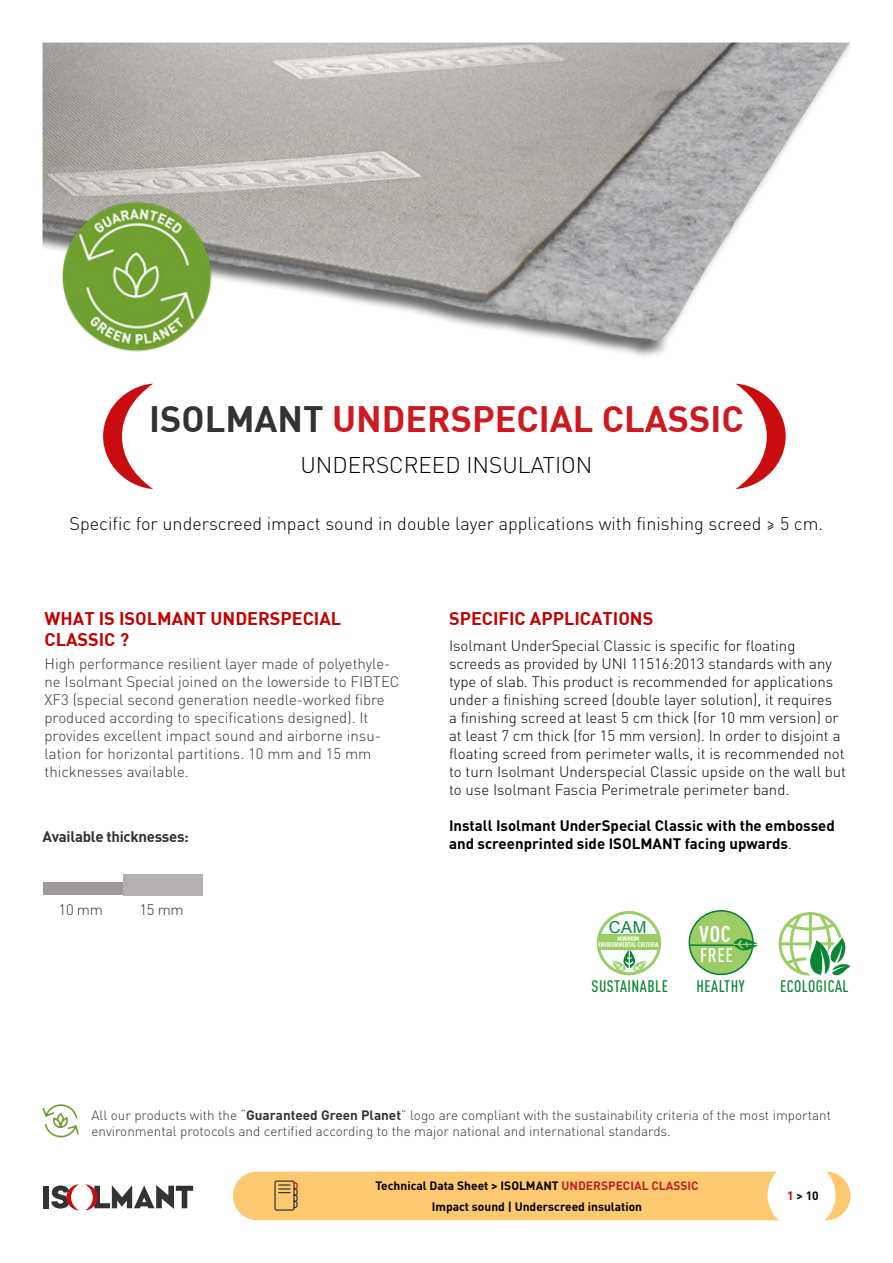
<style>
.page{position:relative;width:893px;height:1263px;background:#fff}
.page>*{position:absolute;margin:0;border:0;box-sizing:border-box;transform-origin:0 0}
.t1{font:36px "DIN Bold";color:#cd191f}
.t2{font:300 22.5px "DIN";color:#000}
.t3{font:700 22.5px "DIN Cond";color:#fff}
.t4{font:500 19.5px "DIN Cond";color:#fff}
.t5{font:300 18px "DIN Pro";color:#000}
.t6{font:18px/21.6px "DIN Bold";color:#c00000}
.t7{font:500 16.5px "DIN Cond";letter-spacing:.03em;color:#0c8535}
.t8{font:16.5px "Arial";color:#0c8536}
.t9{font:300 15px/18px "DIN Pro";color:#000}
.t10{font:300 15px/18px "DIN Pro";color:#323232}
.t11{font:700 15px/18px "DIN Pro";color:#000}
.t12{font:15px "DIN Bold";letter-spacing:-.02em;color:#333232}
.t13{font:300 15px "DIN";letter-spacing:-.02em;color:#333232}
.t14{font:300 13.5px/16.2px "DIN Pro";color:#333}
.t15{font:700 12px "DIN Pro";color:#000}
.t16{font:700 6.75px/6px "DIN Cond";color:#fff;text-align:center}
.s1{color:#323232}
.s2{font-weight:300}
.s3{font-weight:700}
.s4{color:#ba2229}
.s5{color:#c00000}
</style>
<div class="page">
<div style="left:233px;top:1171px;width:617px;height:49px;background:#fcc870;border-radius:24px"></div>
<img style="left:43px;top:43px;width:807px;height:314px">
<div style="left:43px;top:1186px;width:6px;height:22px;background:#323335"></div>
<svg style="left:85px;top:1184px;width:108px;height:26px"></svg>
<svg style="left:51px;top:1184px;width:28px;height:26px"></svg>
<svg style="left:274px;top:1180px;width:24px;height:31px"></svg>
<div style="left:767px;top:1161px;width:69px;height:68px;background:#fff;border-radius:50%"></div>
<svg style="left:103px;top:384px;width:50px;height:105px"></svg>
<svg style="left:736px;top:384px;width:50px;height:105px"></svg>
<div style="left:43px;top:882px;width:80px;height:13px;background:#9e9a9b"></div>
<div style="left:123px;top:874px;width:80px;height:21px;background:#b5b1b2"></div>
<svg style="left:42px;top:1104px;width:37px;height:34px"></svg>
<svg style="left:779px;top:912px;width:71px;height:64px"></svg>
<div style="left:689px;top:911px;width:64px;height:63px;background:#9ccc66;border-radius:50%"></div>
<div style="left:689px;top:910px;width:65px;height:65px;border:2px solid #028036;border-radius:50%"></div>
<hr style="left:689px;top:944px;width:45px;height:2px;background:#0c8536">
<svg style="left:733px;top:938px;width:25px;height:12px"></svg>
<svg style="left:598px;top:912px;width:62px;height:62px"></svg>
<div style="left:597px;top:911px;width:64px;height:64px;border:3px solid #9ccc66;border-radius:50%"></div>
<div style="left:599px;top:934px;width:60px;height:15px;background:#9ccc66"></div>
<svg style="left:612px;top:949px;width:34px;height:23px"></svg>
<img style="left:51px;top:189px;width:170px;height:168px">
<h1 class="t1" style="left:149px;top:396px;width:596px"><span class="s1">ISOLMANT</span> UNDERSPECIAL CLASSIC</h1>
<h2 class="t2" style="left:300px;top:451px;width:294px">UNDERSCREED INSULATION</h2>
<p class="t5" style="left:70px;top:509px;width:755px">Specific for underscreed impact sound in double layer applications with finishing screed ≥ 5 cm.</p>
<p class="t6" style="left:45px;top:606px;width:298px">WHAT IS ISOLMANT UNDERSPECIAL<br>CLASSIC ?</p>
<p class="t10" style="left:45px;top:653px;width:357px">High performance resilient layer made of polyethyle&shy;ne Isolmant Special joined on the lowerside to FIBTEC XF3 (special second generation needle-worked fibre produced according to specifications designed). It provides excellent impact sound and airborne insu&shy;lation for horizontal partitions. 10 mm and 15 mm thicknesses available.</p>
<p class="t12" style="left:43px;top:827px;width:148px">Available thicknesses:</p>
<p class="t13" style="left:59px;top:900px;width:46px">10 mm</p>
<p class="t13" style="left:139px;top:900px;width:46px">15 mm</p>
<p class="t6" style="left:449px;top:606px;width:206px">SPECIFIC APPLICATIONS</p>
<p class="t9" style="left:449px;top:636px;width:399px">Isolmant UnderSpecial Classic is specific for floating screeds as provided by UNI 11516:2013 standards with any type of slab. This product is recommended for applications under a finishing screed (double layer solution), it requires<br>a finishing screed at least 5 cm thick (for 10 mm version) or at least 7 cm thick (for 15 mm version). In order to disjoint a floating screed from perimeter walls, it is recommended not to turn Isolmant Underspecial Classic upside on the wall but to use Isolmant Fascia Perimetrale perimeter band.</p>
<p class="t11" style="left:449px;top:815px;width:387px">Install Isolmant UnderSpecial Classic with the embossed and screenprinted side ISOLMANT facing upwards<span class="s2">.</span></p>
<p class="t8" style="left:609px;top:916px;width:39px">CAM</p>
<p class="t16" style="left:598px;top:936px;width:62px">MINIMUM<br>ENVIRONMENTAL CRITERIA</p>
<p class="t7" style="left:592px;top:976px;width:78px">SUSTAINABLE</p>
<h2 class="t3" style="left:699px;top:920px;width:33px">VOC</h2>
<h3 class="t4" style="left:700px;top:943px;width:34px">FREE</h3>
<p class="t7" style="left:696px;top:976px;width:50px">HEALTHY</p>
<p class="t7" style="left:780px;top:976px;width:70px">ECOLOGICAL</p>
<p class="t14" style="left:91px;top:1106px;width:741px">All our products with the “<span class="s3">Guaranteed Green Planet</span>” logo are compliant with the sustainability criteria of the most important environmental protocols and certified according to the major national and international standards.</p>
<p class="t15" style="left:375px;top:1176px;width:325px">Technical Data Sheet &gt; ISOLMANT <span class="s4">UNDERSPECIAL CLASSIC</span></p>
<p class="t15" style="left:432px;top:1196px;width:212px">Impact sound | Underscreed insulation</p>
<p class="t15" style="left:787px;top:1186px;width:33px"><span class="s5">1</span> &gt; 10</p>
</div>
